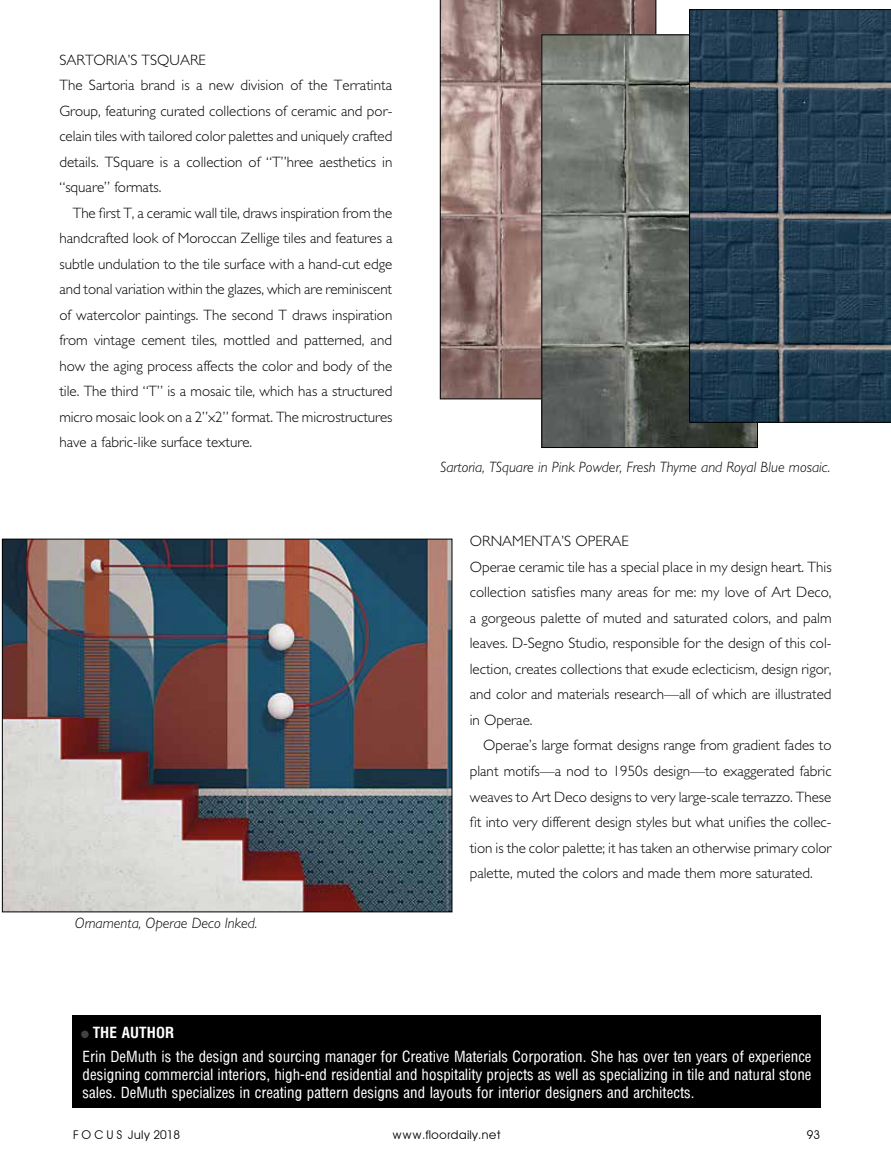
<style>
.page{position:relative;width:891px;height:1175px;background:#fff}
.page>*{position:absolute;margin:0;border:0;box-sizing:border-box;transform-origin:0 0}
.t1{font:300 15px/25.5px "Gill Sans";color:#000}
.t2{font:15px/18px "Arena Condensed";color:#fff;text-align:justify}
.t3{font:italic 300 15px "Gill Sans";color:#000}
.t4{font:700 15px "Arena Condensed";color:#fff}
.t5{font:12px "Avant Garde";color:#000}
</style>
<div class="page">
<div style="left:72px;top:1015px;width:749px;height:92px;background:#000"></div>
<svg style="left:440px;top:0;width:216px;height:399px;background:#977d77"></svg>
<img style="left:4px;top:541px;width:446px;height:369px">
<div style="left:81px;top:1030px;width:8px;height:8px;background:#414042;border-radius:50%"></div>
<img style="left:544px;top:37px;width:212px;height:409px">
<svg style="left:689px;top:9px;width:202px;height:413px;background:#284053"></svg>
<p class="t1" style="left:59px;top:47px;width:335px">Sarto ria’s TSquare<br>The Sartoria brand is a new division of the Terratinta Group, featuring curated collections of ceramic and por&shy;celain tiles with tailored color palettes and uniquely crafted details. TSquare is a collection of “T”hree aesthetics in “square” formats.</p>
<p class="t1" style="left:59px;top:200px;width:335px;text-align:justify;text-indent:14px">The first T, a ceramic wall tile, draws inspiration from the handcrafted look of Moroccan Zellige tiles and features a subtle undulation to the tile surface with a hand-cut edge and tonal variation within the glazes, which are reminiscent of watercolor paintings. The second T draws inspiration from vintage cement tiles, mottled and patterned, and how the aging process affects the color and body of the tile. The third “T” is a mosaic tile, which has a structured micro mosaic look on a 2”x2” format. The microstructures have a fabric-like surface texture.</p>
<p class="t3" style="left:75px;top:914px;width:184px">Ornamenta, Operae Deco Inked.</p>
<p class="t4" style="left:93px;top:1025px;width:83px">THE AUTHOR</p>
<p class="t3" style="left:440px;top:458px;width:392px">Sartoria, TSquare in Pink Powder, Fresh Thyme and Royal Blue mosaic.</p>
<p class="t1" style="left:470px;top:528px;width:363px;text-indent:92px">’s Operae<br>Operae ceramic tile has a special place in my design heart. This collection satisfies many areas for me: my love of Art Deco, a gorgeous palette of muted and saturated colors, and palm leaves. D-Segno Studio, responsible for the design of this col&shy;lection, creates collections that exude eclecticism, design rigor, and color and materials research—all of which are illustrated in Operae.</p>
<p class="t1" style="left:470px;top:732px;width:364px;text-align:justify;text-indent:14px">Operae’s large format designs range from gradient fades to plant motifs—a nod to 1950s design—to exaggerated fabric weaves to Art Deco designs to very large-scale terrazzo. These fit into very different design styles but what unifies the collec&shy;tion is the color palette; it has taken an otherwise primary color palette, muted the colors and made them more saturated.</p>
<p class="t1" style="left:470px;top:528px;width:32px">Ornamenta</p>
<p class="t2" style="left:83px;top:1049px;width:731px">Erin DeMuth is the design and sourcing manager for Creative Materials Corporation. She has over ten years of experience designing commercial interiors, high-end residential and hospitality projects as well as specializing in tile and natural stone sales. DeMuth specializes in creating pattern designs and layouts for interior designers and architects.</p>
<p class="t5" style="left:73px;top:1127px;width:108px">FOCUS July 2018</p>
<p class="t5" style="left:392px;top:1127px;width:110px">www.floordaily.net</p>
<p class="t5" style="left:807px;top:1127px;width:15px">93</p>
</div>
